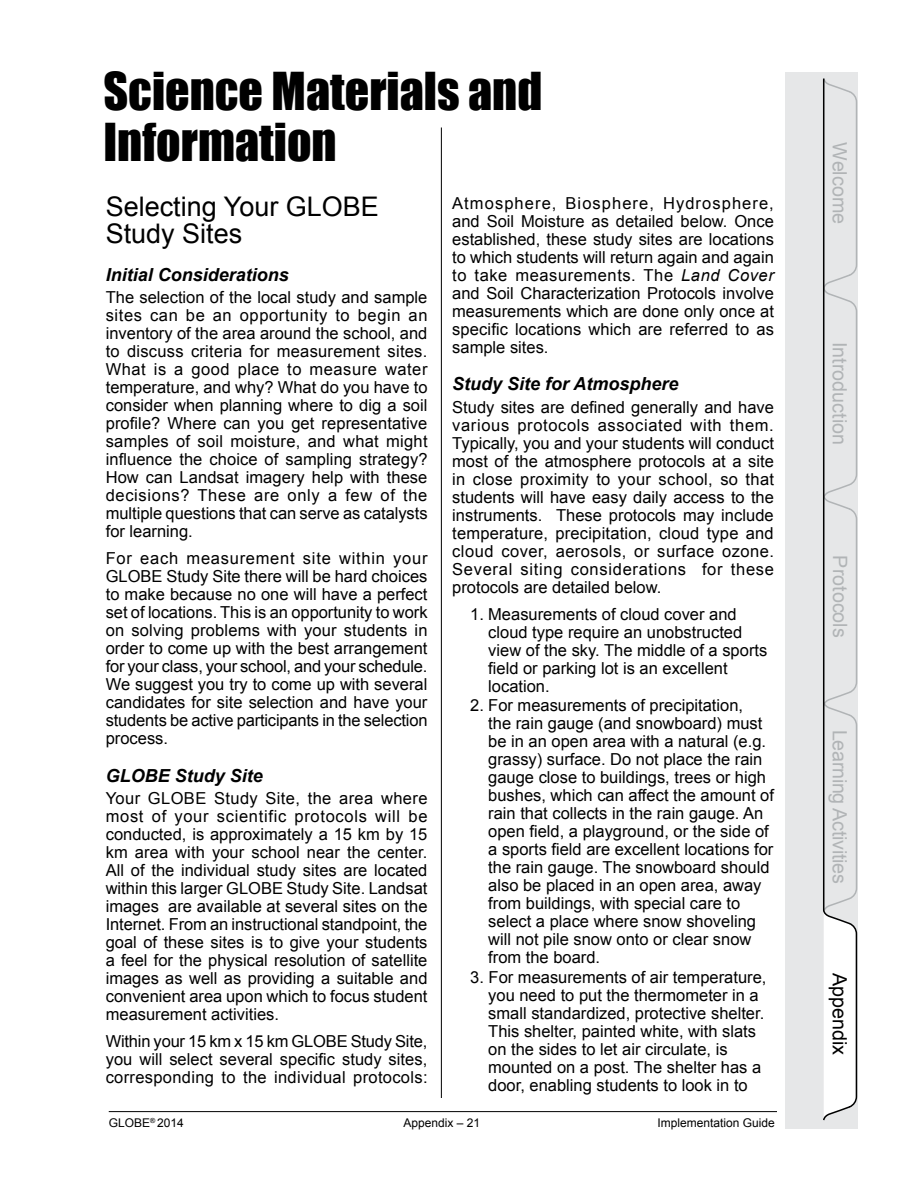
<style>
.page{position:relative;width:918px;height:1188px;background:#fff}
.page>*{position:absolute;margin:0;border:0;box-sizing:border-box;transform-origin:0 0}
.t1{font:48px/51px "Impact";color:#000}
.t2{font:27px/27px "Arial";color:#000}
.t3{font:19.8px "Arial";color:#b1b4b6}
.t4{font:19.8px "Arial";color:#000}
.t5{font:italic 700 18px "Arial";color:#000}
.t6{font:16.5px/18px "Arial";color:#000;text-align:justify}
.t7{font:12px "Arial";color:#000}
.s1{font-style:italic}
</style>
<div class="page">
<hr style="left:441px;top:128px;width:1px;height:970px;background:#000">
<hr style="left:109px;top:1111px;width:668px;height:1px;background:#000">
<div style="left:785px;top:72px;width:73px;height:1056px;background:#e6e7e8"></div>
<svg style="left:823px;top:78px;width:35px;height:1043px"></svg>
<h1 class="t1" style="left:104px;top:64px;width:440px">Science Materials and<br>Information</h1>
<h2 class="t2" style="left:106px;top:193px;width:275px">Selecting Your GLOBE<br>Study Sites</h2>
<p class="t5" style="left:106px;top:262px;width:185px">Initial Considerations</p>
<p class="t6" style="left:106px;top:289px;width:323px">The selection of the local study and sample sites can be an opportunity to begin an inventory of the area around the school, and to discuss criteria for measurement sites.<br>What is a good place to measure water temperature, and why? What do you have to consider when planning where to dig a soil profile? Where can you get representative samples of soil moisture, and what might influence the choice of sampling strategy?<br>How can Landsat imagery help with these decisions? These are only a few of the multiple questions that can serve as catalysts for learning.</p>
<p class="t6" style="left:106px;top:550px;width:323px">For each measurement site within your GLOBE Study Site there will be hard choices to make because no one will have a perfect set of locations. This is an opportunity to work on solving problems with your students in order to come up with the best arrangement for your class, your school, and your schedule.<br>We suggest you try to come up with several candidates for site selection and have your students be active participants in the selection process.</p>
<p class="t5" style="left:106px;top:763px;width:159px">GLOBE Study Site</p>
<p class="t6" style="left:106px;top:790px;width:323px">Your GLOBE Study Site, the area where most of your scientific protocols will be conducted, is approximately a 15 km by 15 km area with your school near the center.<br>All of the individual study sites are located within this larger GLOBE Study Site. Landsat images are available at several sites on the Internet. From an instructional standpoint, the goal of these sites is to give your students a feel for the physical resolution of satellite images as well as providing a suitable and convenient area upon which to focus student measurement activities.</p>
<p class="t6" style="left:106px;top:1033px;width:323px">Within your 15 km x 15 km GLOBE Study Site, you will select several specific study sites, corresponding to the individual protocols:</p>
<p class="t6" style="left:452px;top:194px;width:323px">Atmosphere, Biosphere, Hydrosphere, and Soil Moisture as detailed below. Once established, these study sites are locations to which students will return again and again to take measurements. The <span class="s1">Land Cover </span>and Soil Characterization Protocols involve measurements which are done only once at specific locations which are referred to as sample sites.</p>
<p class="t5" style="left:452px;top:372px;width:228px">Study Site for Atmosphere</p>
<p class="t6" style="left:452px;top:398px;width:323px">Study sites are defined generally and have various protocols associated with them.<br>Typically, you and your students will conduct most of the atmosphere protocols at a site in close proximity to your school, so that students will have easy daily access to the instruments. These protocols may include temperature, precipitation, cloud type and cloud cover, aerosols, or surface ozone.<br>Several siting considerations for these protocols are detailed below.</p>
<p class="t6" style="left:488px;top:605px;width:281px;text-align:left;text-indent:-18px">1. Measurements of cloud cover and cloud type require an unobstructed view of the sky. The middle of a sports field or parking lot is an excellent location.</p>
<p class="t6" style="left:488px;top:696px;width:287px;text-align:left;text-indent:-18px">2. For measurements of precipitation,<br>the rain gauge (and snowboard) must be in an open area with a natural (e.g. grassy) surface. Do not place the rain gauge close to buildings, trees or high bushes, which can affect the amount of rain that collects in the rain gauge. An open field, a playground, or the side of a sports field are excellent locations for the rain gauge. The snowboard should also be placed in an open area, away from buildings, with special care to select a place where snow shoveling will not pile snow onto or clear snow from the board.</p>
<p class="t6" style="left:488px;top:968px;width:280px;text-align:left;text-indent:-18px">3. For measurements of air temperature, you need to put the thermometer in a small standardized, protective shelter.<br>This shelter, painted white, with slats on the sides to let air circulate, is mounted on a post. The shelter has a door, enabling students to look in to</p>
<p class="t7" style="left:109px;top:1115px;width:77px">GLOBE<sup>®</sup> 2014</p>
<p class="t7" style="left:403px;top:1115px;width:78px">Appendix – 21</p>
<p class="t7" style="left:657px;top:1115px;width:119px">Implementation Guide</p>
<p class="t3" style="left:853px;top:142px;width:83px;rotate:90deg">Welcome</p>
<p class="t3" style="left:853px;top:342px;width:105px;rotate:90deg">Introduction</p>
<p class="t3" style="left:853px;top:555px;width:84px;rotate:90deg">Protocols</p>
<p class="t3" style="left:853px;top:730px;width:155px;rotate:90deg">Learning Activities</p>
<p class="t4" style="left:853px;top:973px;width:84px;rotate:90deg">Appendix</p>
</div>
